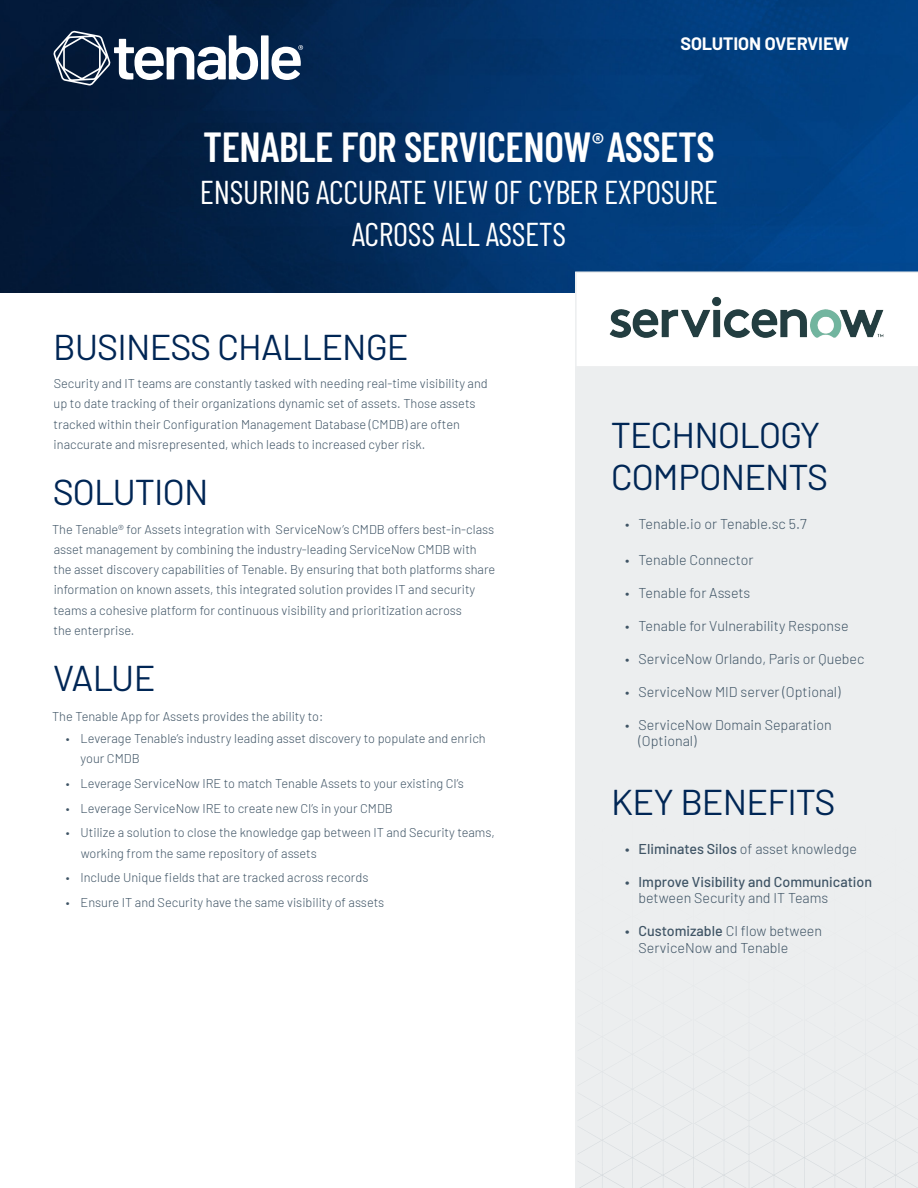
<style>
.page{position:relative;width:918px;height:1188px;background:#fff}
.page>*{position:absolute;margin:0;border:0;box-sizing:border-box;transform-origin:0 0}
.t1{font:600 42px "Barlow Condensed";letter-spacing:-.01em;color:#fff}
.Table_Body_Text{font:36px/42px "Barlow";color:#002655}
.t2{font:33px/42px "Barlow Condensed";letter-spacing:-.01em;color:#fff;text-align:center}
.t3{font:600 27px "Barlow Condensed";color:#fff}
.t4{font:700 18px "Barlow";color:#fff}
.t5{font:300 14.25px/16.5px "Barlow";color:#3f5465}
.t6{font:500 14.25px/16.5px "Barlow";color:#3f5465}
.t7{font:300 12.75px/20.2px "Barlow";color:#3f5465}
.s1{font-weight:300}
.s2{font-weight:500}
</style>
<div class="page">
<img style="left:0;top:0;width:918px;height:293px">
<div style="left:575px;top:365px;width:343px;height:823px;background:#eceeef"></div>
<svg style="left:575px;top:272px;width:343px;height:94px"></svg>
<svg style="left:54px;top:31px;width:249px;height:55px"></svg>
<img style="left:578px;top:1054px;width:340px;height:134px">
<img style="left:607px;top:296px;width:280px;height:43px">
<p class="t4" style="left:681px;top:30px;width:170px">SOLUTION OVERVIEW</p>
<p class="t1" style="left:203px;top:117px;width:513px">TENABLE FOR SERVICENOW ASSETS</p>
<p class="t2" style="left:200px;top:169px;width:520px">ENSURING ACCURATE VIEW OF CYBER EXPOSURE<br>ACROSS ALL ASSETS</p>
<p class="t3" style="left:592px;top:123px;width:13px">®</p>
<p class="Table_Body_Text" style="left:54px;top:323px;width:356px">BUSINESS CHALLENGE</p>
<p class="t7" style="left:54px;top:373px;width:436px">Security and IT teams are constantly tasked with needing real-time visibility and up to date tracking of their organizations dynamic set of assets. Those assets tracked within their Configuration Management Database (CMDB) are often inaccurate and misrepresented, which leads to increased cyber risk.</p>
<p class="Table_Body_Text" style="left:54px;top:469px;width:156px">SOLUTION</p>
<p class="t7" style="left:52px;top:518px;width:445px">The Tenable® for Assets integration with ServiceNow’s CMDB offers best-in-class asset management by combining the industry-leading ServiceNow CMDB with the asset discovery capabilities of Tenable. By ensuring that both platforms share information on known assets, this integrated solution provides IT and security teams a cohesive platform for continuous visibility and prioritization across<br>the enterprise.</p>
<p class="Table_Body_Text" style="left:54px;top:655px;width:103px">VALUE</p>
<p class="t7" style="left:52px;top:705px;width:273px">The Tenable App for Assets provides the ability to:</p>
<p class="t7" style="left:81px;top:727px;width:407px;text-indent:-15px">• Leverage Tenable’s industry leading asset discovery to populate and enrich your CMDB</p>
<p class="t7" style="left:66px;top:772px;width:400px">• Leverage ServiceNow IRE to match Tenable Assets to your existing CI’s</p>
<p class="t7" style="left:66px;top:797px;width:329px">• Leverage ServiceNow IRE to create new CI’s in your CMDB</p>
<p class="t7" style="left:81px;top:822px;width:416px;text-indent:-15px">• Utilize a solution to close the knowledge gap between IT and Security teams, working from the same repository of assets</p>
<p class="t7" style="left:66px;top:867px;width:304px">• Include Unique fields that are tracked across records</p>
<p class="t7" style="left:66px;top:892px;width:320px">• Ensure IT and Security have the same visibility of assets</p>
<p class="Table_Body_Text" style="left:612px;top:411px;width:217px">TECHNOLOGY<br>COMPONENTS</p>
<p class="t5" style="left:625px;top:514px;width:183px">• Tenable.io or Tenable.sc 5.7</p>
<p class="t5" style="left:625px;top:550px;width:130px">• Tenable Connector</p>
<p class="t5" style="left:625px;top:583px;width:127px">• Tenable for Assets</p>
<p class="t5" style="left:625px;top:616px;width:225px">• Tenable for Vulnerability Response</p>
<p class="t5" style="left:625px;top:649px;width:241px">• ServiceNow Orlando, Paris or Quebec</p>
<p class="t5" style="left:625px;top:682px;width:217px">• ServiceNow MID server (Optional)</p>
<p class="t5" style="left:639px;top:715px;width:195px;text-indent:-14px">• ServiceNow Domain Separation (Optional)</p>
<p class="Table_Body_Text" style="left:612px;top:778px;width:225px">KEY BENEFITS</p>
<p class="t6" style="left:625px;top:839px;width:233px">• Eliminates Silos <span class="s1">of asset knowledge</span></p>
<p class="t6" style="left:639px;top:872px;width:235px;text-indent:-14px">• Improve Visibility and Communication <span class="s1">between Security and IT Teams</span></p>
<p class="t5" style="left:639px;top:922px;width:185px;text-indent:-14px"><span class="s2">• Customizable</span> CI flow between<br>ServiceNow and Tenable</p>
</div>
